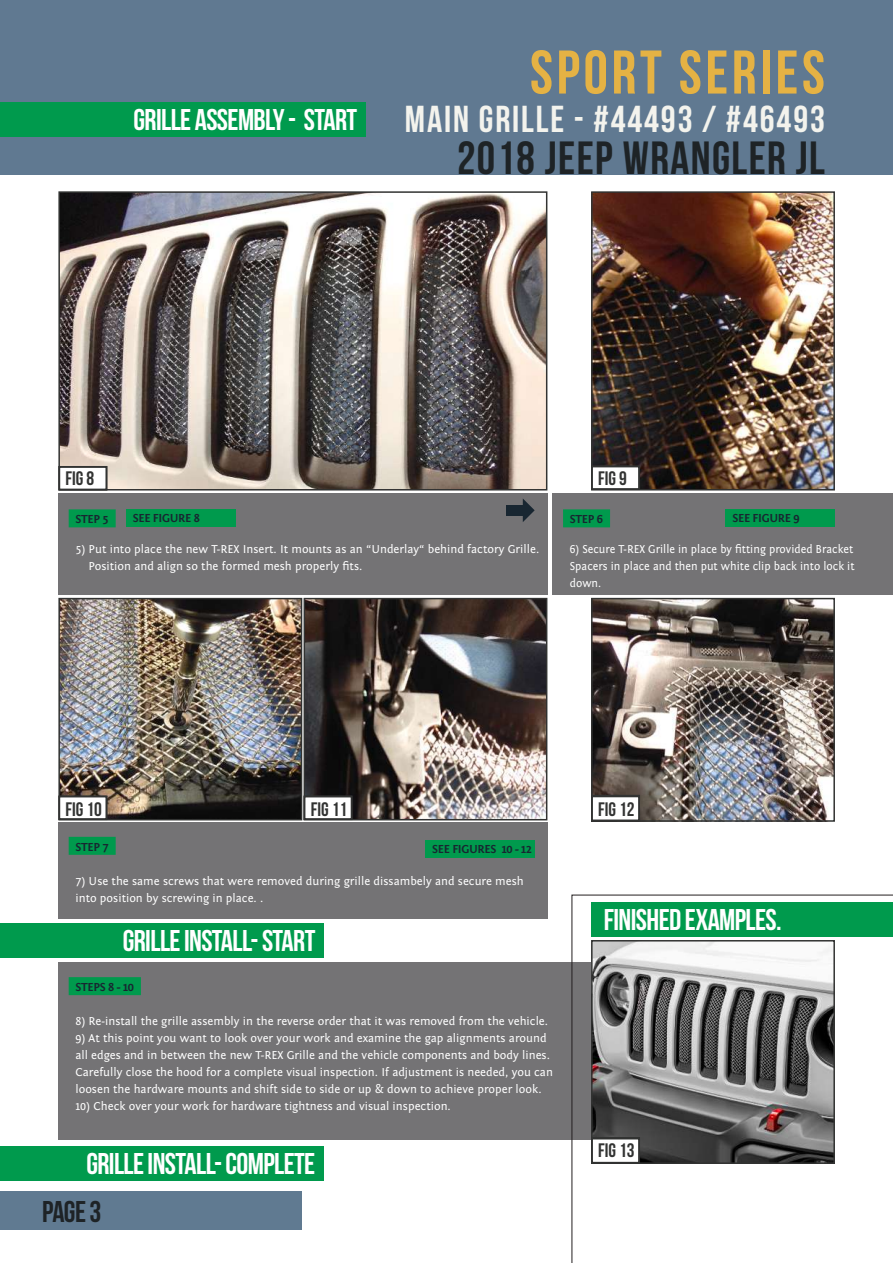
<style>
.page{position:relative;width:893px;height:1263px;background:#fff}
.page>*{position:absolute;margin:0;border:0;box-sizing:border-box;transform-origin:0 0}
.t1{font:61.5px "Bebas Neue";letter-spacing:.06em;color:#e5b244}
.t2{font:46.5px "Bebas Neue";letter-spacing:.03em;color:#1e2326}
.t3{font:37.5px "Bebas Neue";letter-spacing:.05em;color:#f3f3ed}
.t4{font:30px "Bebas Neue";letter-spacing:-.02em;color:#fff}
.t5{font:30px "Bebas Neue";color:#1e2326}
.t6{font:19.5px "Bebas Neue";color:#323332}
.t7{font:12px/17px "Fontin Sans";color:#fff}
.t8{font:12px/17px "Fontin Sans";color:#fff;text-align:justify;scale:.95 1}
.t9{font:700 12px "Fontin Sans";letter-spacing:-.02em;color:#182631}
</style>
<div class="page">
<div style="left:0;top:1191px;width:301px;height:39px;background:#607a91"></div>
<img style="left:61px;top:194px;width:483px;height:293px">
<div style="left:58px;top:191px;width:489px;height:299px;border:2px solid #323332"></div>
<div style="left:59px;top:466px;width:48px;height:24px;background:#fff"></div>
<div style="left:58px;top:466px;width:49px;height:24px;border:2px solid #323332"></div>
<img style="left:594px;top:194px;width:238px;height:293px">
<div style="left:591px;top:191px;width:244px;height:299px;border:2px solid #323332"></div>
<div style="left:591px;top:466px;width:49px;height:24px;background:#fff"></div>
<div style="left:591px;top:465px;width:49px;height:25px;border:2px solid #323332"></div>
<img style="left:61px;top:601px;width:238px;height:216px">
<div style="left:58px;top:598px;width:244px;height:222px;border:2px solid #323332"></div>
<div style="left:59px;top:796px;width:48px;height:24px;background:#fff"></div>
<div style="left:58px;top:795px;width:49px;height:25px;border:2px solid #323332"></div>
<img style="left:307px;top:601px;width:237px;height:216px">
<div style="left:304px;top:598px;width:243px;height:222px;border:2px solid #323332"></div>
<div style="left:304px;top:796px;width:48px;height:24px;background:#fff"></div>
<div style="left:304px;top:795px;width:48px;height:25px;border:2px solid #323332"></div>
<img style="left:594px;top:601px;width:238px;height:218px">
<div style="left:591px;top:598px;width:244px;height:224px;border:2px solid #323332"></div>
<div style="left:591px;top:796px;width:49px;height:25px;background:#fff"></div>
<div style="left:591px;top:795px;width:49px;height:26px;border:2px solid #323332"></div>
<div style="left:58px;top:493px;width:489px;height:102px;background:#747375"></div>
<div style="left:553px;top:493px;width:340px;height:102px;background:#747375"></div>
<div style="left:58px;top:822px;width:489px;height:97px;background:#747375"></div>
<div style="left:69px;top:509px;width:47px;height:18px;background:#009a4d"></div>
<div style="left:563px;top:509px;width:47px;height:18px;background:#009a4d"></div>
<div style="left:69px;top:837px;width:47px;height:18px;background:#009a4d"></div>
<div style="left:126px;top:509px;width:109px;height:18px;background:#009a4d"></div>
<div style="left:726px;top:508px;width:109px;height:18px;background:#009a4d"></div>
<div style="left:425px;top:840px;width:110px;height:18px;background:#009a4d"></div>
<div style="left:58px;top:962px;width:533px;height:177px;background:#747375"></div>
<div style="left:69px;top:977px;width:72px;height:18px;background:#009a4d"></div>
<div style="left:0;top:0;width:893px;height:174px;background:#607991"></div>
<div style="left:0;top:102px;width:366px;height:34px;background:#009a4d"></div>
<svg style="left:571px;top:894px;width:322px;height:369px"></svg>
<svg style="left:523px;top:499px;width:12px;height:23px"></svg>
<div style="left:506px;top:505px;width:17px;height:10px;background:#182631"></div>
<div style="left:1px;top:923px;width:323px;height:34px;background:#009a4d"></div>
<div style="left:1px;top:1146px;width:323px;height:34px;background:#009a4d"></div>
<h3 class="t4" style="left:133px;top:103px;width:225px">GRILLE ASSEMBLY - START</h3>
<h1 class="t1" style="left:530px;top:39px;width:296px">SPORT SERIES</h1>
<h3 class="t3" style="left:405px;top:98px;width:421px">MAIN GRILLE - #44493 / #46493</h3>
<h2 class="t2" style="left:457px;top:133px;width:369px">2018 JEEP WRANGLER JL</h2>
<h3 class="t6" style="left:66px;top:467px;width:30px">FIG 8</h3>
<h3 class="t6" style="left:598px;top:467px;width:30px">FIG 9</h3>
<p class="t9" style="left:133px;top:512px;width:69px">SEE FIGURE 8</p>
<p class="t9" style="left:732px;top:511px;width:69px">SEE FIGURE 9</p>
<p class="t9" style="left:75px;top:512px;width:35px">STEP 5</p>
<p class="t7" style="left:88px;top:541px;width:452px;text-indent:-13px">5) Put into place the new T-REX Insert. It mounts as an “Underlay“ behind factory Grille.<br>Position and align so the formed mesh properly fits.</p>
<p class="t9" style="left:570px;top:512px;width:35px">STEP 6</p>
<p class="t8" style="left:570px;top:541px;width:301px">6) Secure T-REX Grille in place by fitting provided Bracket Spacers in place and then put white clip back into lock it down.</p>
<h3 class="t6" style="left:66px;top:799px;width:38px">FIG 10</h3>
<h3 class="t6" style="left:311px;top:799px;width:38px">FIG 11</h3>
<h3 class="t6" style="left:598px;top:799px;width:38px">FIG 12</h3>
<p class="t9" style="left:75px;top:840px;width:35px">STEP 7</p>
<p class="t7" style="left:75px;top:872px;width:450px">7) Use the same screws that were removed during grille dissambely and secure mesh into position by screwing in place. .</p>
<p class="t9" style="left:432px;top:843px;width:101px">SEE FIGURES 10 - 12</p>
<h3 class="t4" style="left:123px;top:924px;width:194px">GRILLE INSTALL- START</h3>
<p class="t9" style="left:75px;top:980px;width:60px">STEPS 8 - 10</p>
<p class="t7" style="left:75px;top:1013px;width:474px">8) Re-install the grille assembly in the reverse order that it was removed from the vehicle.</p>
<p class="t7" style="left:75px;top:1030px;width:479px">9) At this point you want to look over your work and examine the gap alignments around all edges and in between the new T-REX Grille and the vehicle components and body lines.<br>Carefully close the hood for a complete visual inspection. If adjustment is needed, you can loosen the hardware mounts and shift side to side or up &amp; down to achieve proper look.</p>
<p class="t7" style="left:75px;top:1098px;width:377px">10) Check over your work for hardware tightness and visual inspection.</p>
<h3 class="t4" style="left:86px;top:1147px;width:230px">GRILLE INSTALL- COMPLETE</h3>
<h3 class="t5" style="left:42px;top:1195px;width:61px">PAGE 3</h3>
<h3 class="t4" style="left:604px;top:904px;width:179px">FINISHED EXAMPLES.</h3>
<h3 class="t6" style="left:598px;top:1139px;width:38px">FIG 13</h3>
</div>
